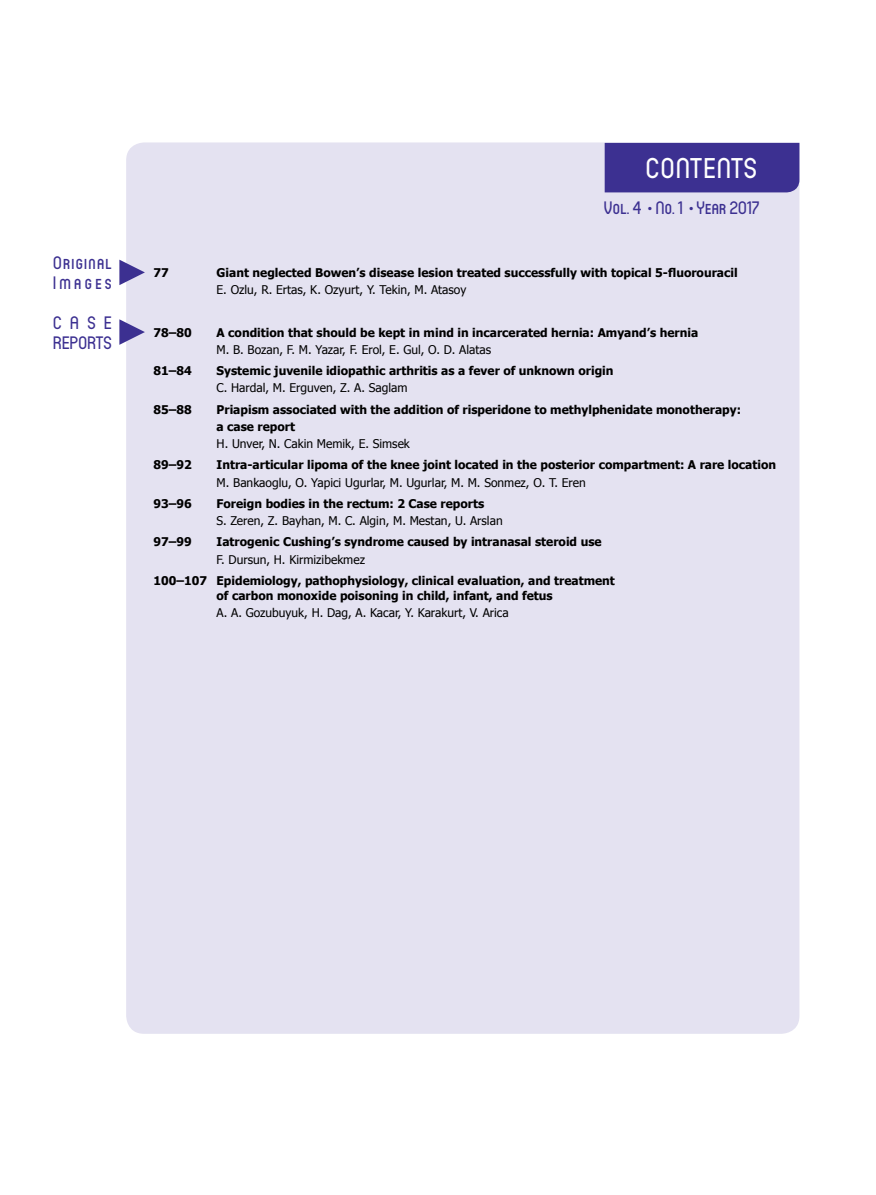
<style>
.page{position:relative;width:876px;height:1195px;background:#fff}
.page>*{position:absolute;margin:0;border:0;box-sizing:border-box;transform-origin:0 0}
.t1{font:500 28.5px "Circula";letter-spacing:.055em;color:#fff}
.t2{font:500 18px "Circula";letter-spacing:.02em;color:#3c3091}
.t3{font:500 18px/19.5px "Circula";letter-spacing:.075em;color:#3c3091}
.t4{font:500 18px/19.5px "Circula";letter-spacing:.025em;color:#3c3091}
.t5{font:700 12px/17.1px "Tahoma";color:#000}
.t6{font:12px "Tahoma";color:#000}
</style>
<div class="page">
<div style="left:126px;top:142px;width:673px;height:892px;background:#e4e2f1"></div>
<div style="left:605px;top:143px;width:194px;height:49px;background:#3c3091"></div>
<svg style="left:119px;top:260px;width:26px;height:25px"></svg>
<svg style="left:119px;top:319px;width:26px;height:26px"></svg>
<h2 class="t3" style="left:53px;top:253px;width:60px">Original<br>Images</h2>
<h2 class="t4" style="left:53px;top:313px;width:60px">CASE<br>REPORTS</h2>
<h1 class="t1" style="left:646px;top:151px;width:113px">CONTENTS</h1>
<h2 class="t2" style="left:604px;top:197px;width:157px">Vol. 4 • No. 1 • Year 2017</h2>
<p class="t5" style="left:154px;top:263px;width:17px">77</p>
<p class="t5" style="left:217px;top:263px;width:523px">Giant neglected Bowen’s disease lesion treated successfully with topical 5-fluorouracil</p>
<p class="t6" style="left:217px;top:282px;width:251px">E. Ozlu, R. Ertas, K. Ozyurt, Y. Tekin, M. Atasoy</p>
<p class="t5" style="left:154px;top:323px;width:40px">78–80</p>
<p class="t5" style="left:217px;top:323px;width:483px">A condition that should be kept in mind in incarcerated hernia: Amyand’s hernia</p>
<p class="t6" style="left:217px;top:341px;width:276px">M. B. Bozan, F. M. Yazar, F. Erol, E. Gul, O. D. Alatas</p>
<p class="t5" style="left:154px;top:362px;width:40px">81–84</p>
<p class="t5" style="left:217px;top:362px;width:398px">Systemic juvenile idiopathic arthritis as a fever of unknown origin</p>
<p class="t6" style="left:217px;top:380px;width:192px">C. Hardal, M. Erguven, Z. A. Saglam</p>
<p class="t5" style="left:154px;top:400px;width:40px">85–88</p>
<p class="t5" style="left:217px;top:400px;width:526px">Priapism associated with the addition of risperidone to methylphenidate monotherapy: a case report</p>
<p class="t6" style="left:217px;top:436px;width:195px">H. Unver, N. Cakin Memik, E. Simsek</p>
<p class="t5" style="left:154px;top:456px;width:40px">89–92</p>
<p class="t5" style="left:217px;top:456px;width:561px">Intra-articular lipoma of the knee joint located in the posterior compartment: A rare location</p>
<p class="t6" style="left:217px;top:474px;width:371px">M. Bankaoglu, O. Yapici Ugurlar, M. Ugurlar, M. M. Sonmez, O. T. Eren</p>
<p class="t5" style="left:154px;top:494px;width:40px">93–96</p>
<p class="t5" style="left:217px;top:494px;width:269px">Foreign bodies in the rectum: 2 Case reports</p>
<p class="t6" style="left:217px;top:513px;width:288px">S. Zeren, Z. Bayhan, M. C. Algin, M. Mestan, U. Arslan</p>
<p class="t5" style="left:154px;top:533px;width:40px">97–99</p>
<p class="t5" style="left:217px;top:533px;width:387px">Iatrogenic Cushing’s syndrome caused by intranasal steroid use</p>
<p class="t6" style="left:217px;top:551px;width:150px">F. Dursun, H. Kirmizibekmez</p>
<p class="t5" style="left:154px;top:572px;width:463px;line-height:15px;text-align:center">100–107 Epidemiology, pathophysiology, clinical evaluation, and treatment of carbon monoxide poisoning in child, infant, and fetus</p>
<p class="t6" style="left:217px;top:605px;width:294px">A. A. Gozubuyuk, H. Dag, A. Kacar, Y. Karakurt, V. Arica</p>
</div>
